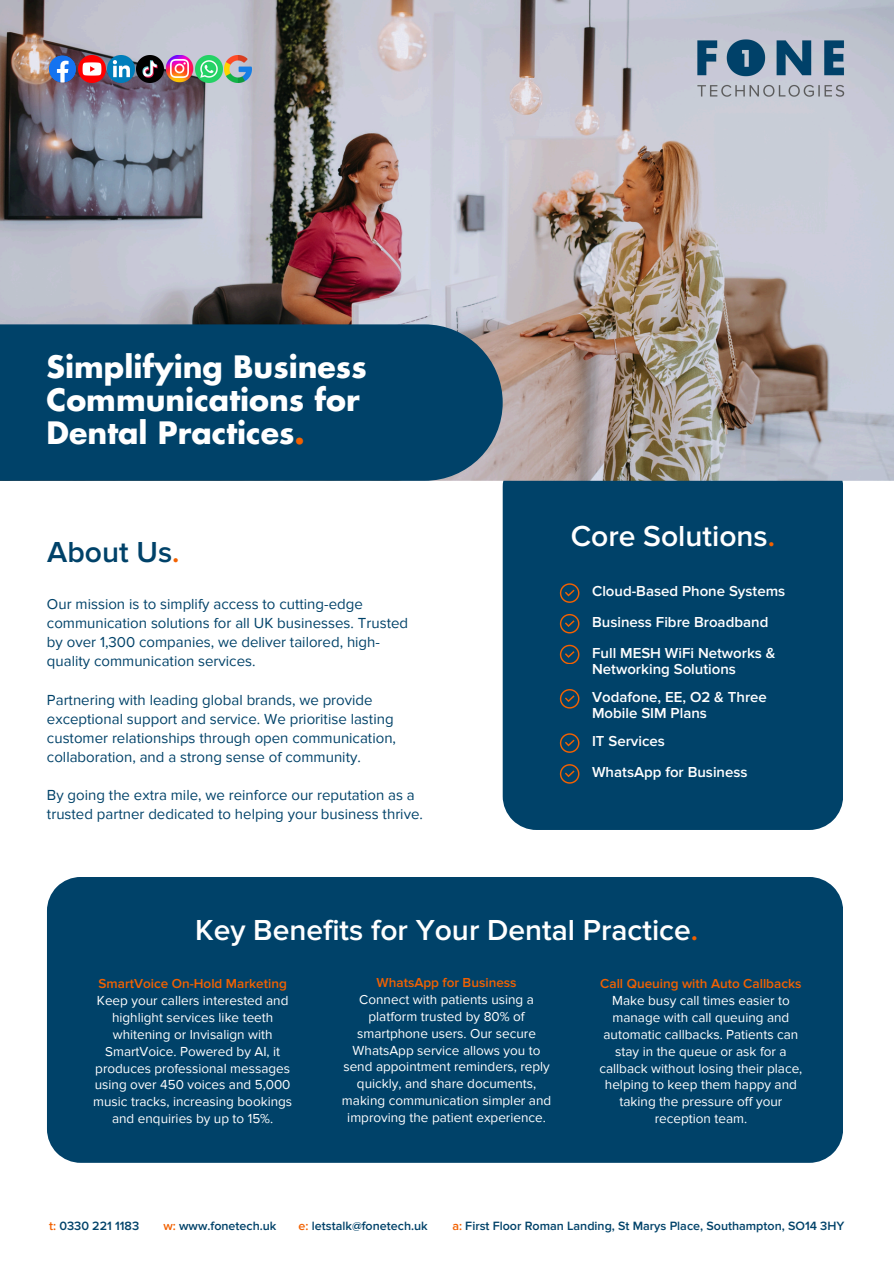
<style>
.page{position:relative;width:894px;height:1264px;background:#fff}
.page>*{position:absolute;margin:0;border:0;box-sizing:border-box;transform-origin:0 0}
.t1{font:700 30px/32.7px "Futura";color:#fff}
.t2{font:600 30px "Proxima Nova";color:#fff}
.t3{font:600 30px "Proxima Nova";color:#004269}
.t4{font:15px/19.2px "Proxima Nova";color:#004269}
.t5{font:600 15px/15.8px "Proxima Nova";color:#fff}
.t6{font:13.5px/16.8px "Proxima Nova";color:#fff;text-align:center}
.t7{font:600 13.5px "Proxima Nova";color:#f26101}
.t8{font:600 12.45px "Proxima Nova";color:#004269}
.s1{color:#f26101}
</style>
<div class="page">
<div style="left:502px;top:481px;width:340px;height:348px;background:#004269"></div>
<svg style="left:559px;top:583px;width:20px;height:19px"></svg>
<svg style="left:559px;top:614px;width:20px;height:19px"></svg>
<svg style="left:559px;top:644px;width:20px;height:20px"></svg>
<svg style="left:559px;top:689px;width:20px;height:19px"></svg>
<svg style="left:559px;top:733px;width:20px;height:19px"></svg>
<svg style="left:559px;top:764px;width:20px;height:19px"></svg>
<img style="left:0;top:0;width:893px;height:481px">
<div style="left:0;top:324px;width:502px;height:157px;background:#004269"></div>
<div style="left:47px;top:877px;width:795px;height:285px;background:#004269"></div>
<img style="left:166px;top:55px;width:27px;height:27px">
<img style="left:49px;top:55px;width:27px;height:27px">
<img style="left:108px;top:55px;width:27px;height:27px">
<img style="left:137px;top:55px;width:27px;height:27px">
<img style="left:78px;top:55px;width:27px;height:27px">
<img style="left:195px;top:55px;width:27px;height:27px">
<img style="left:224px;top:55px;width:27px;height:27px">
<img style="left:697px;top:39px;width:147px;height:59px">
<p class="t1" style="left:47px;top:353px;width:321px">Simplifying Business<br>Communications for<br>Dental Practices<span class="s1">.</span></p>
<p class="t3" style="left:47px;top:534px;width:134px">About Us<span class="s1">.</span></p>
<p class="t4" style="left:47px;top:594px;width:362px">Our mission is to simplify access to cutting-edge communication solutions for all UK businesses. Trusted by over 1,300 companies, we deliver tailored, high&shy;quality communication services.</p>
<p class="t4" style="left:47px;top:690px;width:350px">Partnering with leading global brands, we provide exceptional support and service. We prioritise lasting customer relationships through open communication, collaboration, and a strong sense of community.</p>
<p class="t4" style="left:47px;top:786px;width:377px">By going the extra mile, we reinforce our reputation as a trusted partner dedicated to helping your business thrive.</p>
<h1 class="t2" style="left:570px;top:518px;width:206px">Core Solutions<span class="s1">.</span></h1>
<p class="t5" style="left:592px;top:584px;width:195px">Cloud-Based Phone Systems</p>
<p class="t5" style="left:592px;top:614px;width:178px">Business Fibre Broadband</p>
<p class="t5" style="left:592px;top:645px;width:185px">Full MESH WiFi Networks &amp;<br>Networking Solutions</p>
<p class="t5" style="left:592px;top:689px;width:176px">Vodafone, EE, O2 &amp; Three<br>Mobile SIM Plans</p>
<p class="t5" style="left:592px;top:734px;width:74px">IT Services</p>
<h1 class="t5" style="left:592px;top:764px;width:157px">WhatsApp for Business</h1>
<p class="t2" style="left:195px;top:912px;width:504px">Key Benefits for Your Dental Practice<span class="s1">.</span></p>
<p class="t7" style="left:98px;top:975px;width:190px">SmartVoice On-Hold Marketing</p>
<p class="t6" style="left:93px;top:992px;width:200px">Keep your callers interested and highlight services like teeth whitening or Invisalign with<br>SmartVoice. Powered by AI, it produces professional messages using over 450 voices and 5,000 music tracks, increasing bookings and enquiries by up to 15%.</p>
<p class="t7" style="left:376px;top:974px;width:141px">WhatsApp for Business</p>
<p class="t6" style="left:342px;top:991px;width:211px">Connect with patients using a platform trusted by 80% of smartphone users. Our secure<br>WhatsApp service allows you to send appointment reminders, reply quickly, and share documents, making communication simpler and improving the patient experience.</p>
<p class="t7" style="left:600px;top:975px;width:203px">Call Queuing with Auto Callbacks</p>
<p class="t6" style="left:599px;top:992px;width:204px">Make busy call times easier to manage with call queuing and automatic callbacks. Patients can stay in the queue or ask for a callback without losing their place, helping to keep them happy and taking the pressure off your reception team.</p>
<p class="t8" style="left:49px;top:1218px;width:92px"><span class="s1">t:</span> 0330 221 1183</p>
<p class="t8" style="left:163px;top:1218px;width:114px"><span class="s1">w:</span> www.fonetech.uk</p>
<p class="t8" style="left:298px;top:1218px;width:131px"><span class="s1">e:</span> letstalk@fonetech.uk</p>
<h1 class="t8" style="left:452px;top:1218px;width:393px"><span class="s1">a:</span> First Floor Roman Landing, St Marys Place, Southampton, SO14 3HY</h1>
</div>
